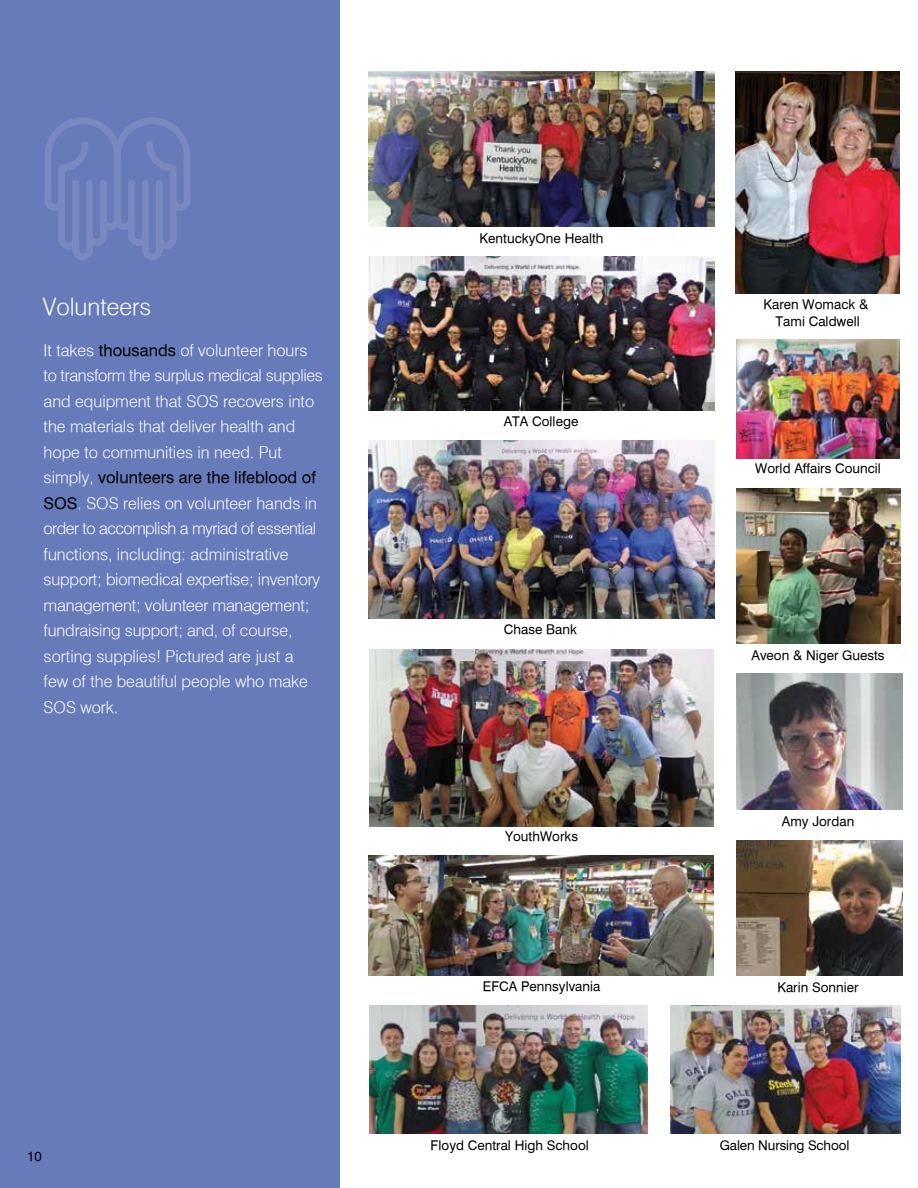
<style>
.page{position:relative;width:918px;height:1188px;background:#fff}
.page>*{position:absolute;margin:0;border:0;box-sizing:border-box;transform-origin:0 0}
.t1{font:24px "Geneva Lght";color:#fff}
.t2{font:16.5px/25.5px "Geneva Lght";color:#fff}
.t3{font:16.5px "Geneva";color:#000}
.t4{font:13.5px/16.5px "Geneva";color:#000;text-align:center}
.s1{font-family:"Geneva";color:#000}
.s2{font-family:"Geneva Lght";color:#fff}
</style>
<div class="page">
<img style="left:737px;top:674px;width:166px;height:136px">
<img style="left:735px;top:71px;width:165px;height:223px">
<div style="left:0;top:0;width:339px;height:1188px;background:#677ab9"></div>
<svg style="left:45px;top:118px;width:145px;height:142px"></svg>
<img style="left:369px;top:855px;width:345px;height:120px">
<img style="left:670px;top:1006px;width:231px;height:128px">
<img style="left:369px;top:441px;width:345px;height:178px">
<img style="left:369px;top:71px;width:345px;height:156px">
<img style="left:369px;top:257px;width:345px;height:153px">
<img style="left:369px;top:649px;width:345px;height:177px">
<img style="left:737px;top:339px;width:162px;height:120px">
<img style="left:737px;top:488px;width:164px;height:156px">
<img style="left:369px;top:1006px;width:279px;height:128px">
<img style="left:737px;top:840px;width:166px;height:135px">
<h1 class="t1" style="left:43px;top:293px;width:110px">Volunteers</h1>
<p class="t2" style="left:44px;top:337px;width:281px">It takes <span class="s1">thousands</span> of volunteer hours to transform the surplus medical supplies and equipment that SOS recovers into the materials that deliver health and hope to communities in need. Put</p>
<p class="t3" style="left:44px;top:467px;width:274px"><span class="s2">simply,</span> volunteers are the lifeblood of</p>
<p class="t2" style="left:44px;top:490px;width:278px"><span class="s1">SOS</span>. SOS relies on volunteer hands in order to accomplish a myriad of essential functions, including: administrative support; biomedical expertise; inventory management; volunteer management; fundraising support; and, of course, sorting supplies! Pictured are just a few of the beautiful people who make SOS work.</p>
<p class="t4" style="left:27px;top:1148px;width:16px">10</p>
<p class="t4" style="left:480px;top:230px;width:125px">KentuckyOne Health</p>
<p class="t4" style="left:504px;top:413px;width:76px">ATA College</p>
<p class="t4" style="left:504px;top:621px;width:75px">Chase Bank</p>
<p class="t4" style="left:505px;top:828px;width:75px">YouthWorks</p>
<p class="t4" style="left:483px;top:978px;width:119px">EFCA Pennsylvania</p>
<p class="t4" style="left:431px;top:1137px;width:160px">Floyd Central High School</p>
<p class="t4" style="left:764px;top:296px;width:106px">Karen Womack &amp;<br>Tami Caldwell</p>
<p class="t4" style="left:755px;top:460px;width:127px">World Affairs Council</p>
<p class="t4" style="left:752px;top:646px;width:135px">Aveon &amp; Niger Guests</p>
<p class="t4" style="left:782px;top:813px;width:74px">Amy Jordan</p>
<p class="t4" style="left:777px;top:979px;width:83px">Karin Sonnier</p>
<p class="t4" style="left:720px;top:1137px;width:131px">Galen Nursing School</p>
</div>
